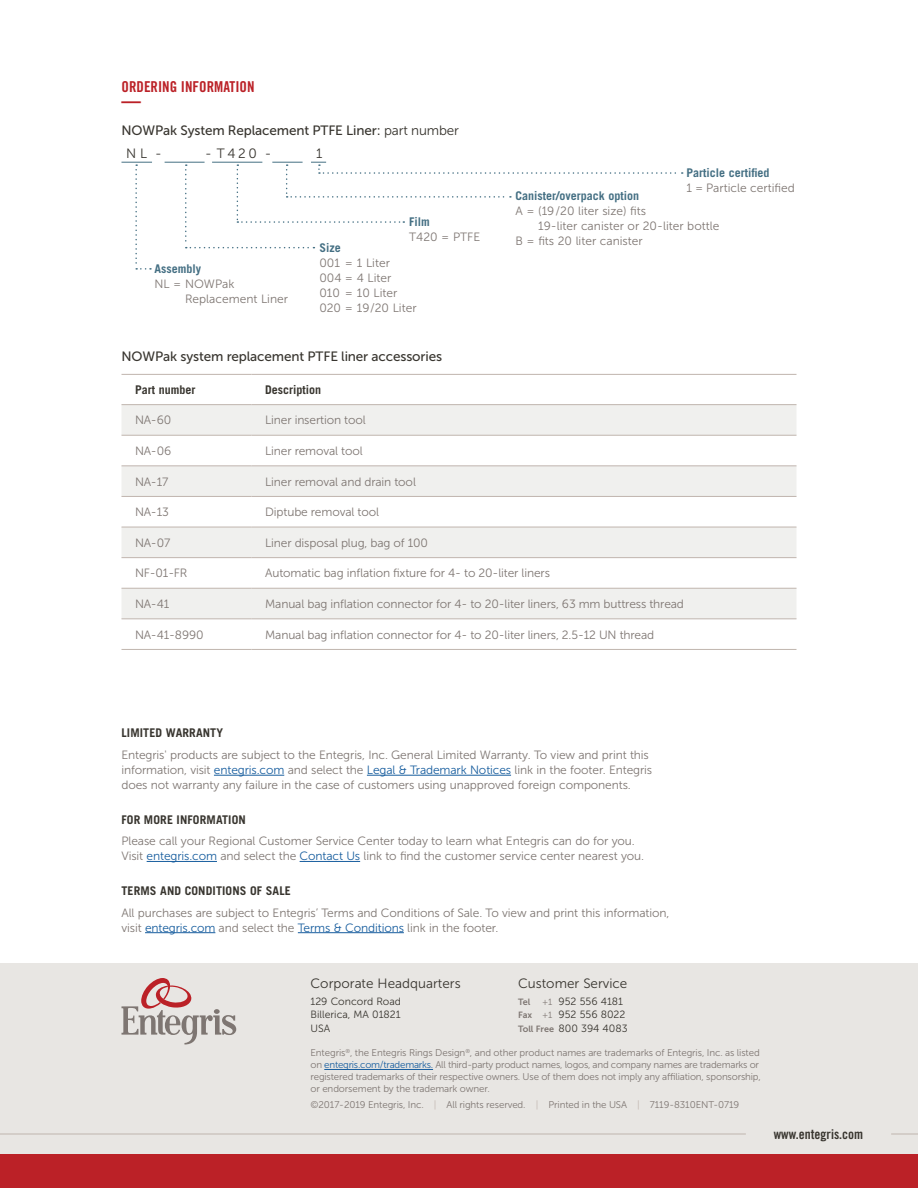
<style>
.page{position:relative;width:918px;height:1188px;background:#fff}
.page>*{position:absolute;margin:0;border:0;box-sizing:border-box;transform-origin:0 0}
.t1{font:700 expanded 20.25px "Trade Gothic LT Std";color:#bb2127;scale:.96 1}
.t2{font:15px "Trade Gothic LT Std Bd Cn 20";color:#bb2127}
.t3{font:13.5px "Museo Sans 500";letter-spacing:-.01em;color:#38352f}
.t4{font:13.5px "Museo Sans 300";color:#38352f}
.t5{font:13.5px "Trade Gothic LT Std Bd Cn 20";color:#38352f}
.t6{font:12px/15px "Museo Sans 300";letter-spacing:-.01em;color:#7e7672}
.t7{font:700 12px "Trade Gothic LT Std";letter-spacing:.01em;color:#38352f}
.t8{font:700 12px "Trade Gothic LT Std";color:#446f83}
.t9{font:10.5px/13.5px "Museo Sans 300";color:#38352f;text-align:justify}
.t10{font:9.75px/12px "Museo Sans 300";letter-spacing:-.015em;color:#7e7672}
.t11{font:9px "Museo Sans 700";color:#7e7672}
.s1{font-family:"Museo Sans 300"}
.s2{color:#175d9e}
.s3{font-size:9px;color:#7e7672}
.s4{font-family:"Museo Sans 700";font-size:9px;color:#7e7672}
.s5{color:#c0b5ae}
</style>
<div class="page">
<div style="left:0;top:963px;width:918px;height:211px;background:#e8e6e3"></div>
<div style="left:0;top:1154px;width:918px;height:34px;background:#bb2127"></div>
<hr style="left:214px;top:775px;width:70px;height:1px;background:#175d9e">
<hr style="left:367px;top:775px;width:144px;height:1px;background:#175d9e">
<hr style="left:147px;top:861px;width:70px;height:1px;background:#175d9e">
<hr style="left:300px;top:861px;width:60px;height:1px;background:#175d9e">
<hr style="left:145px;top:932px;width:70px;height:1px;background:#175d9e">
<hr style="left:298px;top:932px;width:106px;height:1px;background:#175d9e">
<svg style="left:891px;top:1134px;width:27px;height:1px"></svg>
<hr style="left:0;top:1134px;width:746px;height:1px;background:#c0b5ae">
<svg style="left:122px;top:978px;width:114px;height:67px"></svg>
<hr style="left:324px;top:1069px;width:109px;height:1px;background:#175d9e">
<svg style="left:122px;top:405px;width:674px;height:214px;fill:#f0f0ee"></svg>
<hr style="left:122px;top:496px;width:130px;height:1px;background:#c0b5ae">
<hr style="left:252px;top:496px;width:544px;height:1px;background:#c0b5ae">
<hr style="left:122px;top:527px;width:130px;height:1px;background:#c0b5ae">
<hr style="left:252px;top:527px;width:544px;height:1px;background:#c0b5ae">
<hr style="left:122px;top:557px;width:130px;height:1px;background:#c0b5ae">
<hr style="left:252px;top:557px;width:544px;height:1px;background:#c0b5ae">
<hr style="left:122px;top:588px;width:130px;height:1px;background:#c0b5ae">
<hr style="left:252px;top:588px;width:544px;height:1px;background:#c0b5ae">
<hr style="left:122px;top:619px;width:130px;height:1px;background:#c0b5ae">
<hr style="left:252px;top:619px;width:544px;height:1px;background:#c0b5ae">
<hr style="left:122px;top:649px;width:130px;height:1px;background:#c0b5ae">
<hr style="left:252px;top:649px;width:544px;height:1px;background:#c0b5ae">
<hr style="left:122px;top:435px;width:130px;height:1px;background:#c0b5ae">
<hr style="left:252px;top:435px;width:544px;height:1px;background:#c0b5ae">
<hr style="left:122px;top:466px;width:130px;height:1px;background:#c0b5ae">
<hr style="left:252px;top:466px;width:544px;height:1px;background:#c0b5ae">
<hr style="left:122px;top:374px;width:130px;height:1px;background:#c0b5ae">
<hr style="left:252px;top:374px;width:544px;height:1px;background:#c0b5ae">
<hr style="left:122px;top:404px;width:130px;height:1px;background:#c0b5ae">
<hr style="left:252px;top:404px;width:544px;height:1px;background:#c0b5ae">
<hr style="left:122px;top:162px;width:30px;height:1px;background:#446f83">
<svg style="left:135px;top:164px;width:16px;height:106px"></svg>
<hr style="left:165px;top:162px;width:40px;height:1px;background:#446f83">
<svg style="left:185px;top:162px;width:498px;height:86px"></svg>
<p class="t2" style="left:122px;top:77px;width:135px">ORDERING INFORMATION</p>
<h1 class="t1" style="left:122px;top:88px;width:22px">—</h1>
<p class="t3" style="left:122px;top:123px;width:339px">NOWPak System Replacement PTFE Liner: <span class="s1">part number</span></p>
<p class="t4" style="left:126px;top:146px;width:37px">N L -</p>
<p class="t4" style="left:205px;top:146px;width:68px">- T420 -</p>
<p class="t4" style="left:316px;top:146px;width:8px">1</p>
<p class="t8" style="left:154px;top:262px;width:48px">Assembly</p>
<p class="t6" style="left:185px;top:277px;width:105px;text-indent:-31px">NL = NOWPak<br>Replacement Liner</p>
<p class="t8" style="left:409px;top:215px;width:22px">Film</p>
<p class="t6" style="left:409px;top:230px;width:73px">T420 = PTFE</p>
<p class="t8" style="left:319px;top:240px;width:23px">Size</p>
<p class="t6" style="left:319px;top:255px;width:99px">001 = 1 Liter<br>004 = 4 Liter<br>010 = 10 Liter<br>020 = 19 /20 Liter</p>
<p class="t8" style="left:687px;top:165px;width:85px">Particle certified</p>
<p class="t6" style="left:687px;top:180px;width:110px">1 = Particle certified</p>
<p class="t8" style="left:516px;top:189px;width:125px">Canister/overpack option</p>
<p class="t6" style="left:516px;top:204px;width:132px">A = (19 /20 liter size) fits</p>
<p class="t6" style="left:538px;top:219px;width:183px">19-liter canister or 20-liter bottle</p>
<p class="t6" style="left:516px;top:234px;width:129px">B = fits 20 liter canister</p>
<p class="t3" style="left:122px;top:349px;width:322px">NOWPak system replacement PTFE liner accessories</p>
<p class="t7" style="left:135px;top:382px;width:62px">Part number</p>
<p class="t7" style="left:265px;top:382px;width:58px">Description</p>
<p class="t6" style="left:135px;top:413px;width:38px">NA-60</p>
<p class="t6" style="left:265px;top:413px;width:102px">Liner insertion tool</p>
<p class="t6" style="left:135px;top:444px;width:38px">NA-06</p>
<p class="t6" style="left:265px;top:444px;width:99px">Liner removal tool</p>
<p class="t6" style="left:135px;top:474px;width:35px">NA-17</p>
<p class="t6" style="left:265px;top:474px;width:152px">Liner removal and drain tool</p>
<p class="t6" style="left:135px;top:505px;width:35px">NA-13</p>
<p class="t6" style="left:265px;top:505px;width:115px">Diptube removal tool</p>
<p class="t6" style="left:135px;top:535px;width:37px">NA-07</p>
<p class="t6" style="left:265px;top:535px;width:164px">Liner disposal plug, bag of 100</p>
<p class="t6" style="left:135px;top:566px;width:54px">NF-01-FR</p>
<p class="t6" style="left:265px;top:566px;width:286px">Automatic bag inflation fixture for 4- to 20-liter liners</p>
<p class="t6" style="left:135px;top:597px;width:36px">NA-41</p>
<p class="t6" style="left:265px;top:597px;width:420px">Manual bag inflation connector for 4- to 20-liter liners, 63 mm buttress thread</p>
<p class="t6" style="left:135px;top:627px;width:70px">NA-41-8990</p>
<p class="t6" style="left:265px;top:627px;width:391px">Manual bag inflation connector for 4- to 20-liter liners, 2.5-12 UN thread</p>
<p class="t7" style="left:122px;top:726px;width:103px">LIMITED WARRANTY</p>
<p class="t6" style="left:122px;top:747px;width:532px">Entegris' products are subject to the Entegris, Inc. General Limited Warranty. To view and print this information, visit <span class="s2">entegris.com</span> and select the <span class="s2">Legal &amp; Trademark Notices</span> link in the footer. Entegris does not warranty any failure in the case of customers using unapproved foreign components.</p>
<p class="t7" style="left:122px;top:812px;width:126px">FOR MORE INFORMATION</p>
<p class="t6" style="left:122px;top:834px;width:524px">Please call your Regional Customer Service Center today to learn what Entegris can do for you.<br>Visit <span class="s2">entegris.com</span> and select the <span class="s2">Contact Us</span> link to find the customer service center nearest you.</p>
<p class="t7" style="left:122px;top:883px;width:171px">TERMS AND CONDITIONS OF SALE</p>
<p class="t6" style="left:122px;top:905px;width:549px">All purchases are subject to Entegris’ Terms and Conditions of Sale. To view and print this information, visit <span class="s2">entegris.com</span> and select the <span class="s2">Terms &amp; Conditions</span> link in the footer.</p>
<p class="t4" style="left:310px;top:976px;width:152px">Corporate Headquarters</p>
<p class="t4" style="left:518px;top:976px;width:111px">Customer Service</p>
<p class="t9" style="left:310px;top:994px;width:92px">129 Concord Road Billerica, MA 01821<br>USA</p>
<p class="t11" style="left:518px;top:997px;width:14px">Tel</p>
<p class="t9" style="left:518px;top:994px;width:111px;text-align:left;text-indent:24px"><span class="s3">+1</span> 952 556 4181<br><span class="s4">Fax</span> <span class="s3">+1</span> 952 556 8022<br><span class="s4">Toll Free</span> 800 394 4083</p>
<p class="t10" style="left:310px;top:1047px;width:452px">Entegris<sup>®</sup>, the Entegris Rings Design<sup>®</sup>, and other product names are trademarks of Entegris, Inc. as listed on <span class="s2">entegris.com/trademarks.</span> All third-party product names, logos, and company names are trademarks or registered trademarks of their respective owners. Use of them does not imply any affiliation, sponsorship, or endorsement by the trademark owner.</p>
<p class="t10" style="left:310px;top:1098px;width:430px">©2017-2019 Entegris, Inc. <span class="s5">|</span> All rights reserved. <span class="s5">|</span> Printed in the USA <span class="s5">|</span> 7119-8310ENT-0719</p>
<p class="t5" style="left:774px;top:1126px;width:91px">www.entegris.com</p>
</div>
